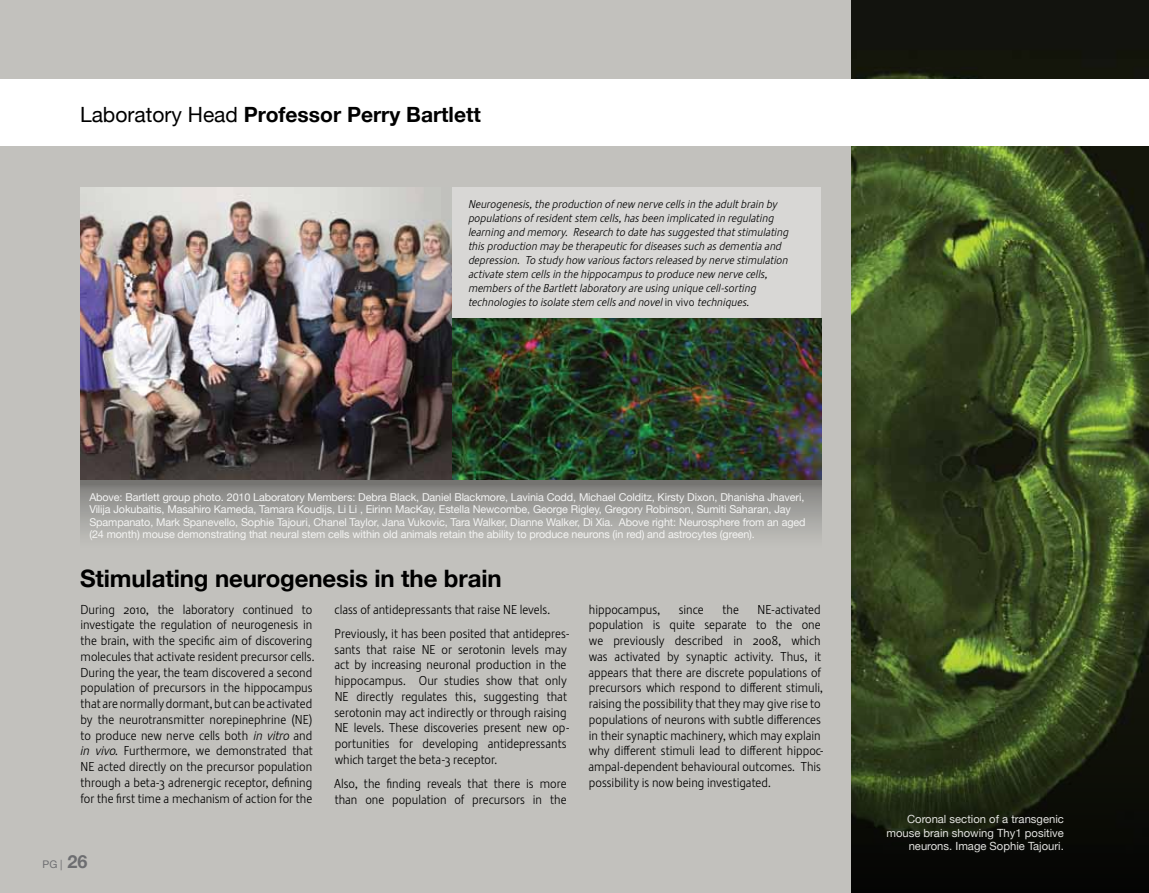
<style>
.page{position:relative;width:1149px;height:893px;background:#fff}
.page>*{position:absolute;margin:0;border:0;box-sizing:border-box;transform-origin:0 0}
.t1{font:700 24px "Helvetica Neue";letter-spacing:-.005em;color:#000}
.t2{font:700 21px "Helvetica Neue";color:#000}
.t3{font:300 12.75px/15.8px "Stalemate Pro";color:#000}
.t4{font:italic 300 11.25px/14px "Stalemate Pro";letter-spacing:.01em;color:#000}
.t5{font:11.25px/13.5px "Helvetica Neue";color:#e1e1de;text-align:right}
.t6{font:10.8px/12.3px "Helvetica Neue";letter-spacing:-.01em;color:#f4f4f3}
.t7{font:10.5px "Helvetica Neue";color:#6d6e71}
.s1{font-weight:400}
.s2{font-style:normal}
.s3{font-style:italic}
.s4{font-weight:700;font-size:18px}
</style>
<div class="page">
<div style="left:0;top:0;width:1148px;height:893px;background:#c2c1bd"></div>
<div style="left:450px;top:187px;width:371px;height:147px;background:#d8d7d5"></div>
<div style="left:80px;top:480px;width:741px;height:67px;background:linear-gradient(to bottom,#7c7b79,#c6c6c1)"></div>
<hr style="left:1148px;top:0;width:1px;height:893px;background:#000">
<img style="left:850px;top:0;width:298px;height:591px">
<svg style="left:851px;top:591px;width:297px;height:302px"></svg>
<img style="left:451px;top:318px;width:370px;height:162px">
<img style="left:80px;top:187px;width:371px;height:293px">
<hr style="left:1148px;top:80px;width:1px;height:66px;background:#fff">
<div style="left:0;top:80px;width:1148px;height:66px;background:#fff"></div>
<h2 class="t2" style="left:80px;top:101px;width:402px"><span class="s1">Laboratory Head</span> Professor Perry Bartlett</h2>
<p class="t4" style="left:468px;top:198px;width:321px">Neurogenesis, the production of new nerve cells in the adult brain by populations of resident stem cells, has been implicated in regulating learning and memory. Research to date has suggested that stimulating this production may be therapeutic for diseases such as dementia and depression. To study how various factors released by nerve stimulation activate stem cells in the hippocampus to produce new nerve cells, members of the Bartlett laboratory are using unique cell-sorting technologies to isolate stem cells and novel <span class="s2">in vivo</span> techniques.</p>
<p class="t6" style="left:89px;top:491px;width:717px">Above: Bartlett group photo. 2010 Laboratory Members: Debra Black, Daniel Blackmore, Lavinia Codd, Michael Colditz, Kirsty Dixon, Dhanisha Jhaveri, Vilija Jokubaitis, Masahiro Kameda, Tamara Koudijs, Li Li , Eirinn MacKay, Estella Newcombe, George Rigley, Gregory Robinson, Sumiti Saharan, Jay Spampanato, Mark Spanevello, Sophie Tajouri, Chanel Taylor, Jana Vukovic, Tara Walker, Dianne Walker, Di Xia. Above right: Neurosphere from an aged (24 month) mouse demonstrating that neural stem cells within old animals retain the ability to produce neurons (in red) and astrocytes (green).</p>
<h1 class="t1" style="left:80px;top:563px;width:423px">Stimulating neurogenesis in the brain</h1>
<p class="t3" style="left:80px;top:601px;width:236px">During 2010, the laboratory continued to investigate the regulation of neurogenesis in the brain, with the specific aim of discovering molecules that activate resident precursor cells.<br>During the year, the team discovered a second population of precursors in the hippocampus that are normally dormant, but can be activated by the neurotransmitter norepinephrine (NE) to produce new nerve cells both <span class="s3">in vitro</span> and <span class="s3">in vivo</span>. Furthermore, we demonstrated that NE acted directly on the precursor population through a beta-3 adrenergic receptor, defining for the first time a mechanism of action for the</p>
<p class="t3" style="left:334px;top:597px;width:236px;line-height:24.3px">class of antidepressants that raise NE levels.<br>Previously, it has been posited that antidepres-</p>
<p class="t3" style="left:334px;top:641px;width:237px">sants that raise NE or serotonin levels may act by increasing neuronal production in the hippocampus. Our studies show that only NE directly regulates this, suggesting that serotonin may act indirectly or through raising NE levels. These discoveries present new op&shy;portunities for developing antidepressants which target the beta-3 receptor.</p>
<p class="t3" style="left:334px;top:776px;width:234px">Also, the finding reveals that there is more than one population of precursors in the</p>
<p class="t7" style="left:43px;top:858px;width:47px">PG | <span class="s4">26</span></p>
<p class="t3" style="left:588px;top:601px;width:237px;text-indent:169px">NE-activated population is quite separate to the one we previously described in 2008, which was activated by synaptic activity. Thus, it appears that there are discrete populations of precursors which respond to different stimuli, raising the possibility that they may give rise to populations of neurons with subtle differences in their synaptic machinery, which may explain why different stimuli lead to different hippoc&shy;ampal-dependent behavioural outcomes. This possibility is now being investigated.</p>
<p class="t3" style="left:588px;top:601px;width:73px">hippocampus,</p>
<p class="t3" style="left:678px;top:601px;width:26px">since</p>
<p class="t3" style="left:722px;top:601px;width:18px">the</p>
<p class="t5" style="left:886px;top:812px;width:179px">Coronal section of a transgenic mouse brain showing Thy1 positive neurons. Image Sophie Tajouri.</p>
</div>
